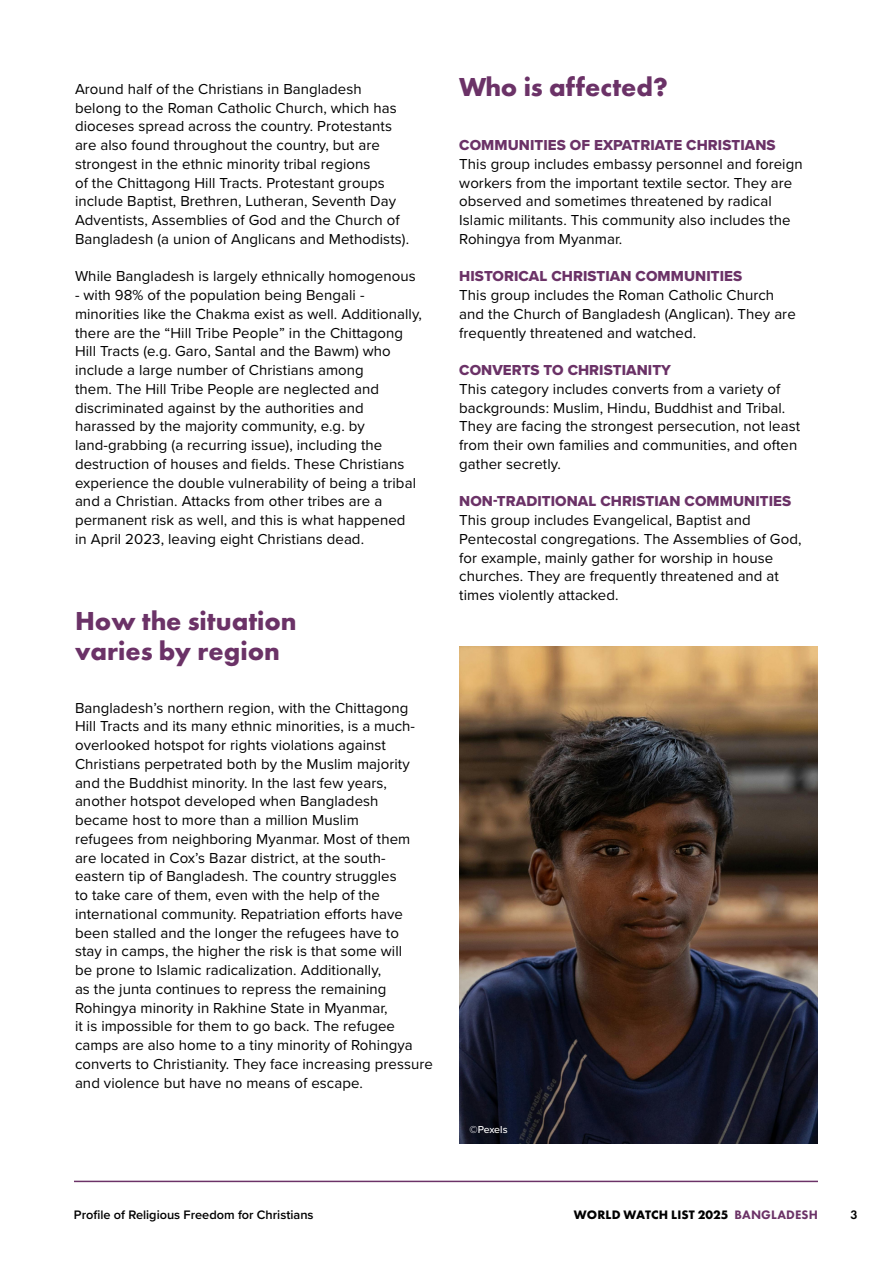
<style>
.page{position:relative;width:893px;height:1263px;background:#fff}
.page>*{position:absolute;margin:0;border:0;box-sizing:border-box;transform-origin:0 0}
.t1{font:700 27px/30px "Futura PT";color:#6b3267}
.t2{font:15px/18.8px "Proxima Nova";letter-spacing:.005em;color:#000}
.t3{font:15px "Proxima Nova Extrabld";letter-spacing:.005em;color:#6b3267}
.t4{font:600 12.75px "Proxima Nova";color:#000}
.t5{font:700 12.75px "Futura PT";letter-spacing:.01em;color:#000}
.t6{font:600 12.75px "Futura PT";color:#000}
.t7{font:500 10.5px "Proxima Nova";letter-spacing:-.01em;color:#fff}
.s1{font-weight:800;color:#6b3267}
</style>
<div class="page">
<hr style="left:74px;top:1181px;width:744px;height:1px;background:#6b3267">
<img style="left:459px;top:646px;width:359px;height:498px">
<p class="t2" style="left:75px;top:79px;width:336px">Around half of the Christians in Bangladesh belong to the Roman Catholic Church, which has dioceses spread across the country. Protestants are also found throughout the country, but are strongest in the ethnic minority tribal regions<br>of the Chittagong Hill Tracts. Protestant groups include Baptist, Brethren, Lutheran, Seventh Day Adventists, Assemblies of God and the Church of Bangladesh (a union of Anglicans and Methodists).</p>
<p class="t2" style="left:75px;top:266px;width:342px">While Bangladesh is largely ethnically homogenous</p>
<p class="t2" style="left:75px;top:285px;width:349px">- with 98% of the population being Bengali - minorities like the Chakma exist as well. Additionally, there are the “Hill Tribe People” in the Chittagong Hill Tracts (e.g. Garo, Santal and the Bawm) who include a large number of Christians among<br>them. The Hill Tribe People are neglected and discriminated against by the authorities and harassed by the majority community, e.g. by land-grabbing (a recurring issue), including the destruction of houses and fields. These Christians experience the double vulnerability of being a tribal and a Christian. Attacks from other tribes are a permanent risk as well, and this is what happened<br>in April 2023, leaving eight Christians dead.</p>
<h1 class="t1" style="left:75px;top:605px;width:223px">How the situation varies by region</h1>
<p class="t2" style="left:75px;top:697px;width:359px">Bangladesh’s northern region, with the Chittagong Hill Tracts and its many ethnic minorities, is a much&shy;overlooked hotspot for rights violations against Christians perpetrated both by the Muslim majority and the Buddhist minority. In the last few years, another hotspot developed when Bangladesh became host to more than a million Muslim<br>refugees from neighboring Myanmar. Most of them are located in Cox’s Bazar district, at the south&shy;eastern tip of Bangladesh. The country struggles<br>to take care of them, even with the help of the international community. Repatriation efforts have been stalled and the longer the refugees have to<br>stay in camps, the higher the risk is that some will<br>be prone to Islamic radicalization. Additionally,<br>as the junta continues to repress the remaining Rohingya minority in Rakhine State in Myanmar,<br>it is impossible for them to go back. The refugee camps are also home to a tiny minority of Rohingya converts to Christianity. They face increasing pressure and violence but have no means of escape.</p>
<h1 class="t1" style="left:459px;top:71px;width:210px">Who is affected?</h1>
<p class="t3" style="left:459px;top:134px;width:318px">COMMUNITIES OF EXPATRIATE CHRISTIANS</p>
<p class="t2" style="left:459px;top:154px;width:345px">This group includes embassy personnel and foreign workers from the important textile sector. They are observed and sometimes threatened by radical Islamic militants. This community also includes the Rohingya from Myanmar.</p>
<p class="t3" style="left:459px;top:265px;width:284px">HISTORICAL CHRISTIAN COMMUNITIES</p>
<p class="t2" style="left:459px;top:285px;width:338px">This group includes the Roman Catholic Church and the Church of Bangladesh (Anglican). They are frequently threatened and watched.</p>
<p class="t3" style="left:459px;top:359px;width:213px">CONVERTS TO CHRISTIANITY</p>
<p class="t2" style="left:459px;top:379px;width:342px">This category includes converts from a variety of backgrounds: Muslim, Hindu, Buddhist and Tribal.<br>They are facing the strongest persecution, not least from their own families and communities, and often gather secretly.</p>
<p class="t3" style="left:459px;top:490px;width:333px">NON-TRADITIONAL CHRISTIAN COMMUNITIES</p>
<p class="t2" style="left:459px;top:510px;width:344px">This group includes Evangelical, Baptist and Pentecostal congregations. The Assemblies of God, for example, mainly gather for worship in house churches. They are frequently threatened and at times violently attacked.</p>
<p class="t7" style="left:469px;top:1122px;width:40px">©Pexels</p>
<p class="t4" style="left:74px;top:1205px;width:241px">Profile of Religious Freedom for Christians</p>
<p class="t5" style="left:574px;top:1206px;width:246px">WORLD WATCH LIST 2025 <span class="s1">BANGLADESH</span></p>
<p class="t6" style="left:850px;top:1207px;width:9px">3</p>
</div>
